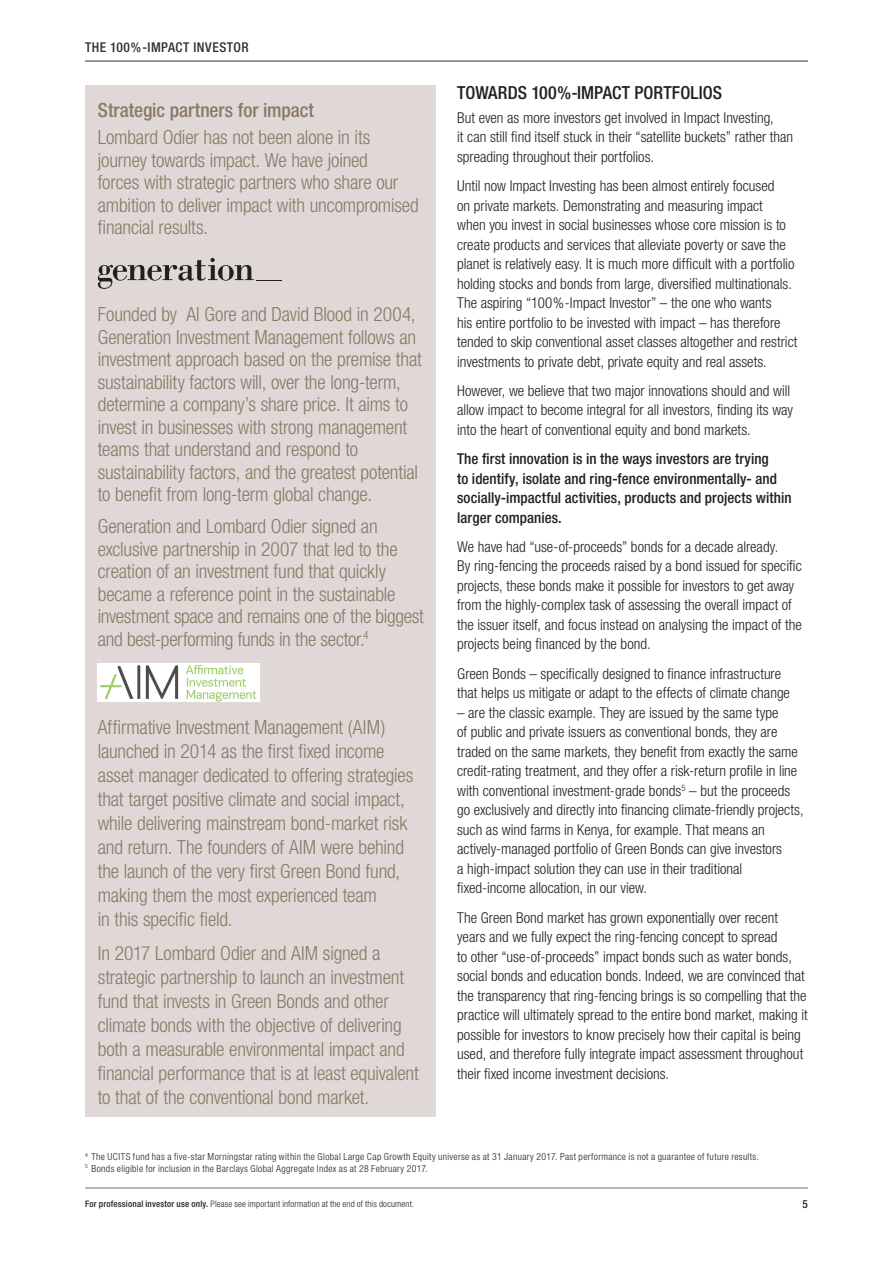
<style>
.page{position:relative;width:893px;height:1263px;background:#fff}
.page>*{position:absolute;margin:0;border:0;box-sizing:border-box;transform-origin:0 0}
.pull-quote{font:300 condensed 19.5px/22.5px "Helvetica Neue";letter-spacing:-.01em;color:#8a7966}
.pull-quote-2{font:500 condensed 19.5px "Helvetica Neue";letter-spacing:-.005em;color:#8a7966}
.Heading_1___CAPS__bl{font:500 condensed 18px "Helvetica Neue";color:#231f20}
.Body_text{font:300 condensed 15px/19.5px "Helvetica Neue";color:#231f20}
.Body_text-2{font:500 condensed 15px/19.5px "Helvetica Neue";letter-spacing:.005em;color:#231f20}
.t1{font:500 condensed 13.5px "Helvetica Neue";letter-spacing:.035em;color:#392e2c}
.t2{font:500 condensed 11.25px "Helvetica Neue";color:#231f20}
.Source_6_5_7_5_right{font:300 condensed 9.75px "Helvetica Neue";letter-spacing:.035em;color:#231f20}
.t3{font:300 condensed 9px "Helvetica Neue";letter-spacing:.015em;color:#231f20}
.s1{font-weight:500}
</style>
<div class="page">
<hr style="left:85px;top:61px;width:723px;height:1px;background:#392e2c">
<hr style="left:85px;top:1188px;width:723px;height:1px;background:#7d6e66">
<div style="left:85px;top:85px;width:351px;height:1031px;background:#dfd8d7"></div>
<svg style="left:98px;top:258px;width:183px;height:31px"></svg>
<img style="left:98px;top:663px;width:161px;height:39px">
<p class="t1" style="left:85px;top:39px;width:165px">THE 100%-IMPACT INVESTOR</p>
<p class="pull-quote-2" style="left:98px;top:99px;width:218px">Strategic partners for impact</p>
<p class="pull-quote" style="left:98px;top:126px;width:322px">Lombard Odier has not been alone in its journey towards impact. We have joined<br>forces with strategic partners who share our ambition to deliver impact with uncompromised financial results.</p>
<p class="pull-quote" style="left:98px;top:303px;width:325px">Founded by Al Gore and David Blood in 2004, Generation Investment Management follows an investment approach based on the premise that sustainability factors will, over the long-term, determine a company’s share price. It aims to invest in businesses with strong management teams that understand and respond to sustainability factors, and the greatest potential to benefit from long-term global change.</p>
<p class="pull-quote" style="left:98px;top:515px;width:328px">Generation and Lombard Odier signed an exclusive partnership in 2007 that led to the creation of an investment fund that quickly became a reference point in the sustainable investment space and remains one of the biggest and best-performing funds in the sector.<sup>4</sup></p>
<p class="pull-quote" style="left:98px;top:715px;width:317px;line-height:24px">Affirmative Investment Management (AIM) launched in 2014 as the first fixed income asset manager dedicated to offering strategies that target positive climate and social impact, while delivering mainstream bond-market risk and return. The founders of AIM were behind the launch of the very first Green Bond fund, making them the most experienced team<br>in this specific field.</p>
<p class="pull-quote" style="left:98px;top:941px;width:322px;line-height:24px">In 2017 Lombard Odier and AIM signed a strategic partnership to launch an investment fund that invests in Green Bonds and other climate bonds with the objective of delivering both a measurable environmental impact and financial performance that is at least equivalent to that of the conventional bond market.</p>
<p class="Heading_1___CAPS__bl" style="left:457px;top:82px;width:266px">TOWARDS 100%–IMPACT PORTFOLIOS</p>
<p class="Body_text" style="left:457px;top:108px;width:338px">But even as more investors get involved in Impact Investing,<br>it can still find itself stuck in their “satellite buckets” rather than spreading throughout their portfolios.</p>
<p class="Body_text" style="left:457px;top:176px;width:342px">Until now Impact Investing has been almost entirely focused<br>on private markets. Demonstrating and measuring impact<br>when you invest in social businesses whose core mission is to create products and services that alleviate poverty or save the planet is relatively easy. It is much more difficult with a portfolio holding stocks and bonds from large, diversified multinationals.<br>The aspiring “100%-Impact Investor” – the one who wants<br>his entire portfolio to be invested with impact – has therefore tended to skip conventional asset classes altogether and restrict investments to private debt, private equity and real assets.</p>
<p class="Body_text" style="left:457px;top:381px;width:337px">However, we believe that two major innovations should and will allow impact to become integral for all investors, finding its way into the heart of conventional equity and bond markets.</p>
<p class="Body_text-2" style="left:457px;top:449px;width:336px">The first innovation is in the ways investors are trying<br>to identify, isolate and ring-fence environmentally- and socially-impactful activities, products and projects within larger companies.</p>
<p class="Body_text" style="left:457px;top:537px;width:346px">We have had “use-of-proceeds” bonds for a decade already.<br>By ring-fencing the proceeds raised by a bond issued for specific projects, these bonds make it possible for investors to get away from the highly-complex task of assessing the overall impact of the issuer itself, and focus instead on analysing the impact of the projects being financed by the bond.</p>
<p class="Body_text" style="left:457px;top:663px;width:334px">Green Bonds – specifically designed to finance infrastructure that helps us mitigate or adapt to the effects of climate change</p>
<p class="Body_text" style="left:457px;top:702px;width:348px">– are the classic example. They are issued by the same type<br>of public and private issuers as conventional bonds, they are traded on the same markets, they benefit from exactly the same credit-rating treatment, and they offer a risk-return profile in line with conventional investment-grade bonds<sup>5</sup> – but the proceeds go exclusively and directly into financing climate-friendly projects, such as wind farms in Kenya, for example. That means an actively-managed portfolio of Green Bonds can give investors<br>a high-impact solution they can use in their traditional fixed-income allocation, in our view.</p>
<p class="Body_text" style="left:457px;top:907px;width:352px">The Green Bond market has grown exponentially over recent years and we fully expect the ring-fencing concept to spread<br>to other “use-of-proceeds” impact bonds such as water bonds, social bonds and education bonds. Indeed, we are convinced that the transparency that ring-fencing brings is so compelling that the practice will ultimately spread to the entire bond market, making it possible for investors to know precisely how their capital is being used, and therefore fully integrate impact assessment throughout their fixed income investment decisions.</p>
<p class="Source_6_5_7_5_right" style="left:85px;top:1151px;width:675px"><sup>4</sup> The UCITS fund has a five-star Morningstar rating within the Global Large Cap Growth Equity universe as at 31 January 2017. Past performance is not a guarantee of future results.</p>
<p class="Source_6_5_7_5_right" style="left:85px;top:1162px;width:344px"><sup>5</sup> Bonds eligible for inclusion in the Barclays Global Aggregate Index as at 28 February 2017.</p>
<p class="t3" style="left:85px;top:1199px;width:331px"><span class="s1">For professional investor use only.</span> Please see important information at the end of this document.</p>
<p class="t2" style="left:802px;top:1197px;width:7px">5</p>
</div>
